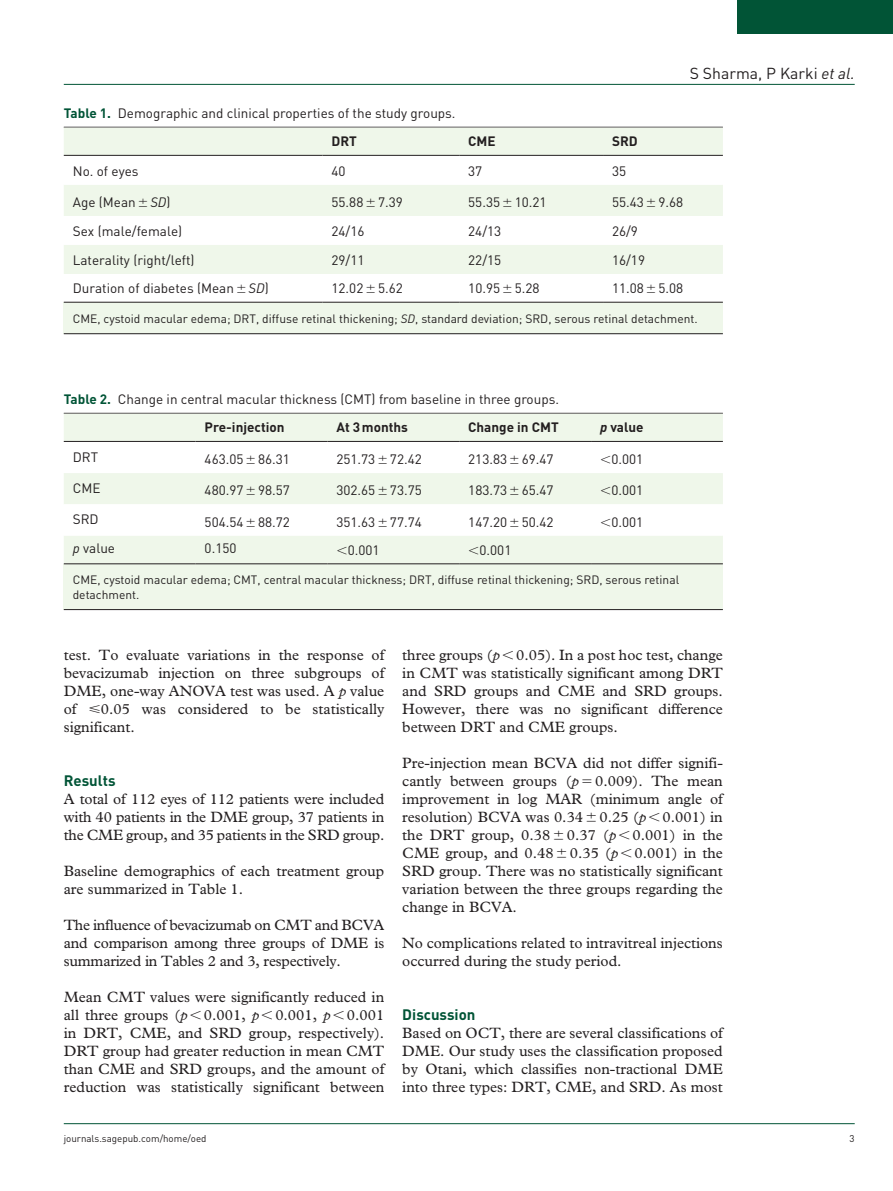
<style>
.page{position:relative;width:893px;height:1191px;background:#fff}
.page>*{position:absolute;margin:0;border:0;box-sizing:border-box;transform-origin:0 0}
.t1{font:15.75px "DIN";color:#231f20}
.t2{font:15px/18px "Plantin Std";color:#231f20;text-align:justify}
.t3{font:700 15px "DIN";color:#015436}
.t4{font:13.5px/28.5px "DIN";color:#231f20}
.t5{font:700 13.5px "DIN";color:#231f20}
.t6{font:12px/14.2px "DIN";color:#231f20}
.t7{font:9.75px "DIN";color:#231f20}
.s1{font-weight:700;color:#015436}
.s2{font-weight:700}
.s3{font-style:italic}
</style>
<div class="page">
<hr style="left:64px;top:84px;width:791px;height:1px;background:#015436">
<hr style="left:64px;top:1123px;width:791px;height:1px;background:#015436">
<div style="left:738px;top:0;width:155px;height:34px;background:#015436"></div>
<div style="left:64px;top:563px;width:659px;height:46px;background:#eff7ea"></div>
<div style="left:64px;top:302px;width:659px;height:31px;background:#eff7ea"></div>
<hr style="left:64px;top:127px;width:659px;height:1px;background:#231f20">
<hr style="left:64px;top:333px;width:659px;height:1px;background:#231f20">
<div style="left:64px;top:128px;width:659px;height:27px;background:#eff7ea"></div>
<svg style="left:64px;top:185px;width:659px;height:117px;fill:#eff7ea"></svg>
<hr style="left:64px;top:155px;width:258px;height:1px;background:#231f20">
<hr style="left:322px;top:155px;width:137px;height:1px;background:#231f20">
<hr style="left:459px;top:155px;width:144px;height:1px;background:#231f20">
<hr style="left:603px;top:155px;width:120px;height:1px;background:#231f20">
<hr style="left:64px;top:302px;width:258px;height:1px;background:#231f20">
<hr style="left:322px;top:302px;width:137px;height:1px;background:#231f20">
<hr style="left:459px;top:302px;width:144px;height:1px;background:#231f20">
<hr style="left:603px;top:302px;width:120px;height:1px;background:#231f20">
<hr style="left:64px;top:413px;width:659px;height:1px;background:#231f20">
<hr style="left:64px;top:609px;width:659px;height:1px;background:#231f20">
<div style="left:64px;top:414px;width:659px;height:149px;background:#eff7ea"></div>
<svg style="left:64px;top:442px;width:659px;height:93px"></svg>
<hr style="left:64px;top:441px;width:132px;height:1px;background:#231f20">
<hr style="left:196px;top:441px;width:131px;height:1px;background:#231f20">
<hr style="left:327px;top:441px;width:132px;height:1px;background:#231f20">
<hr style="left:459px;top:441px;width:132px;height:1px;background:#231f20">
<hr style="left:591px;top:441px;width:132px;height:1px;background:#231f20">
<hr style="left:64px;top:563px;width:132px;height:1px;background:#231f20">
<hr style="left:196px;top:563px;width:131px;height:1px;background:#231f20">
<hr style="left:327px;top:563px;width:132px;height:1px;background:#231f20">
<hr style="left:459px;top:563px;width:132px;height:1px;background:#231f20">
<hr style="left:591px;top:563px;width:132px;height:1px;background:#231f20">
<svg style="left:139px;top:199px;width:8px;height:8px"></svg>
<svg style="left:367px;top:199px;width:8px;height:8px"></svg>
<svg style="left:503px;top:199px;width:8px;height:8px"></svg>
<svg style="left:647px;top:199px;width:8px;height:8px"></svg>
<svg style="left:237px;top:285px;width:8px;height:8px"></svg>
<svg style="left:367px;top:285px;width:8px;height:8px"></svg>
<svg style="left:503px;top:285px;width:8px;height:8px"></svg>
<svg style="left:647px;top:285px;width:8px;height:8px"></svg>
<svg style="left:247px;top:456px;width:8px;height:8px"></svg>
<svg style="left:379px;top:456px;width:8px;height:8px"></svg>
<svg style="left:510px;top:456px;width:8px;height:8px"></svg>
<svg style="left:601px;top:456px;width:9px;height:7px"></svg>
<svg style="left:247px;top:487px;width:8px;height:8px"></svg>
<svg style="left:379px;top:487px;width:8px;height:8px"></svg>
<svg style="left:510px;top:487px;width:8px;height:8px"></svg>
<svg style="left:601px;top:487px;width:9px;height:8px"></svg>
<svg style="left:247px;top:518px;width:8px;height:8px"></svg>
<svg style="left:379px;top:518px;width:8px;height:8px"></svg>
<svg style="left:510px;top:518px;width:8px;height:8px"></svg>
<svg style="left:601px;top:518px;width:9px;height:8px"></svg>
<svg style="left:338px;top:546px;width:9px;height:8px"></svg>
<svg style="left:469px;top:546px;width:9px;height:8px"></svg>
<p class="t4" style="left:332px;top:98px;width:126px;text-indent:-268px"><span class="s1">Table 1.</span> Demographic and clinical properties of the study groups.<br><span class="s2">DRT</span></p>
<p class="t5" style="left:468px;top:133px;width:29px">CME</p>
<p class="t5" style="left:612px;top:133px;width:27px">SRD</p>
<p class="t1" style="left:690px;top:63px;width:166px">S Sharma, P Karki <span class="s3">et al.</span></p>
<p class="t4" style="left:73px;top:156px;width:67px">No. of eyes</p>
<p class="t4" style="left:331px;top:156px;width:16px">40</p>
<p class="t4" style="left:468px;top:156px;width:16px">37</p>
<p class="t4" style="left:612px;top:156px;width:16px">35</p>
<p class="t4" style="left:73px;top:188px;width:99px">Age (Mean <span class="s3">SD</span>)</p>
<p class="t4" style="left:332px;top:188px;width:73px">55.88 7.39</p>
<p class="t4" style="left:468px;top:188px;width:80px">55.35 10.21</p>
<p class="t4" style="left:612px;top:188px;width:73px">55.43 9.68</p>
<p class="t4" style="left:73px;top:216px;width:111px">Sex (male/female)</p>
<p class="t4" style="left:332px;top:216px;width:34px">24/16</p>
<p class="t4" style="left:468px;top:216px;width:34px">24/13</p>
<p class="t4" style="left:612px;top:216px;width:27px">26/9</p>
<p class="t4" style="left:73px;top:245px;width:123px">Laterality (right/left)</p>
<p class="t4" style="left:332px;top:245px;width:34px">29/11</p>
<p class="t4" style="left:468px;top:245px;width:34px">22/15</p>
<p class="t4" style="left:612px;top:245px;width:34px">16/19</p>
<p class="t4" style="left:73px;top:274px;width:197px">Duration of diabetes (Mean <span class="s3">SD</span>)</p>
<p class="t4" style="left:332px;top:274px;width:73px">12.02 5.62</p>
<p class="t4" style="left:468px;top:274px;width:73px">10.95 5.28</p>
<p class="t4" style="left:612px;top:274px;width:73px">11.08 5.08</p>
<p class="t6" style="left:73px;top:311px;width:626px">CME, cystoid macular edema; DRT, diffuse retinal thickening; <span class="s3">SD</span>, standard deviation; SRD, serous retinal detachment.</p>
<p class="t4" style="left:205px;top:384px;width:356px;text-indent:-141px"><span class="s1">Table 2.</span> Change in central macular thickness (CMT) from baseline in three groups.<br><span class="s2">Pre-injection</span></p>
<p class="t5" style="left:336px;top:419px;width:73px">At 3months</p>
<p class="t5" style="left:468px;top:419px;width:92px">Change in CMT</p>
<p class="t5" style="left:600px;top:419px;width:45px"><span class="s3">p</span> value</p>
<p class="t4" style="left:73px;top:442px;width:27px">DRT</p>
<p class="t4" style="left:205px;top:445px;width:87px">463.05 86.31</p>
<p class="t4" style="left:336px;top:445px;width:87px">251.73 72.42</p>
<p class="t4" style="left:468px;top:445px;width:87px">213.83 69.47</p>
<p class="t4" style="left:611px;top:445px;width:33px">0.001</p>
<p class="t4" style="left:73px;top:473px;width:29px">CME</p>
<p class="t4" style="left:205px;top:476px;width:87px">480.97 98.57</p>
<p class="t4" style="left:336px;top:476px;width:87px">302.65 73.75</p>
<p class="t4" style="left:468px;top:476px;width:87px">183.73 65.47</p>
<p class="t4" style="left:611px;top:476px;width:33px">0.001</p>
<p class="t4" style="left:73px;top:505px;width:27px">SRD</p>
<p class="t4" style="left:205px;top:507px;width:87px">504.54 88.72</p>
<p class="t4" style="left:336px;top:507px;width:87px">351.63 77.74</p>
<p class="t4" style="left:468px;top:507px;width:87px">147.20 50.42</p>
<p class="t4" style="left:611px;top:507px;width:33px">0.001</p>
<p class="t4" style="left:73px;top:533px;width:44px"><span class="s3">p</span> value</p>
<p class="t4" style="left:205px;top:533px;width:33px">0.150</p>
<p class="t4" style="left:348px;top:535px;width:33px">0.001</p>
<p class="t4" style="left:480px;top:535px;width:33px">0.001</p>
<p class="t6" style="left:73px;top:573px;width:608px">CME, cystoid macular edema; CMT, central macular thickness; DRT, diffuse retinal thickening; SRD, serous retinal detachment.</p>
<p class="t2" style="left:64px;top:646px;width:322px">test. To evaluate variations in the response of bevacizumab injection on three subgroups of DME, one-way ANOVA test was used. A <span class="s3">p</span> value of ⩽0.05 was considered to be statistically significant.</p>
<p class="t3" style="left:64px;top:771px;width:53px">Results</p>
<p class="t2" style="left:64px;top:790px;width:322px">A total of 112 eyes of 112 patients were included with 40 patients in the DME group, 37 patients in the CME group, and 35 patients in the SRD group.</p>
<p class="t2" style="left:64px;top:862px;width:322px">Baseline demographics of each treatment group are summarized in Table 1.</p>
<p class="t2" style="left:64px;top:916px;width:322px">The influence of bevacizumab on CMT and BCVA and comparison among three groups of DME is summarized in Tables 2 and 3, respectively.</p>
<p class="t2" style="left:64px;top:988px;width:322px">Mean CMT values were significantly reduced in all three groups (<span class="s3">p</span> 0.001, <span class="s3">p</span> 0.001, <span class="s3">p</span> 0.001 in DRT, CME, and SRD group, respectively).<br>DRT group had greater reduction in mean CMT than CME and SRD groups, and the amount of reduction was statistically significant between</p>
<p class="t2" style="left:402px;top:646px;width:322px">three groups (<span class="s3">p</span> 0.05). In a post hoc test, change in CMT was statistically significant among DRT and SRD groups and CME and SRD groups.<br>However, there was no significant difference between DRT and CME groups.</p>
<p class="t2" style="left:402px;top:754px;width:322px">Pre-injection mean BCVA did not differ signifi&shy;cantly between groups (<span class="s3">p</span> 0.009). The mean improvement in log MAR (minimum angle of resolution) BCVA was 0.34 0.25 (<span class="s3">p</span> 0.001) in the DRT group, 0.38 0.37 (<span class="s3">p</span> 0.001) in the CME group, and 0.48 0.35 (<span class="s3">p</span> 0.001) in the SRD group. There was no statistically significant variation between the three groups regarding the change in BCVA.</p>
<p class="t2" style="left:402px;top:934px;width:322px">No complications related to intravitreal injections occurred during the study period.</p>
<p class="t3" style="left:402px;top:1005px;width:75px">Discussion</p>
<p class="t2" style="left:402px;top:1024px;width:322px">Based on OCT, there are several classifications of DME. Our study uses the classification proposed by Otani, which classifies non-tractional DME into three types: DRT, CME, and SRD. As most</p>
<p class="t7" style="left:64px;top:1132px;width:144px">journals.sagepub.com/home/oed</p>
<p class="t7" style="left:850px;top:1132px;width:7px">3</p>
</div>
